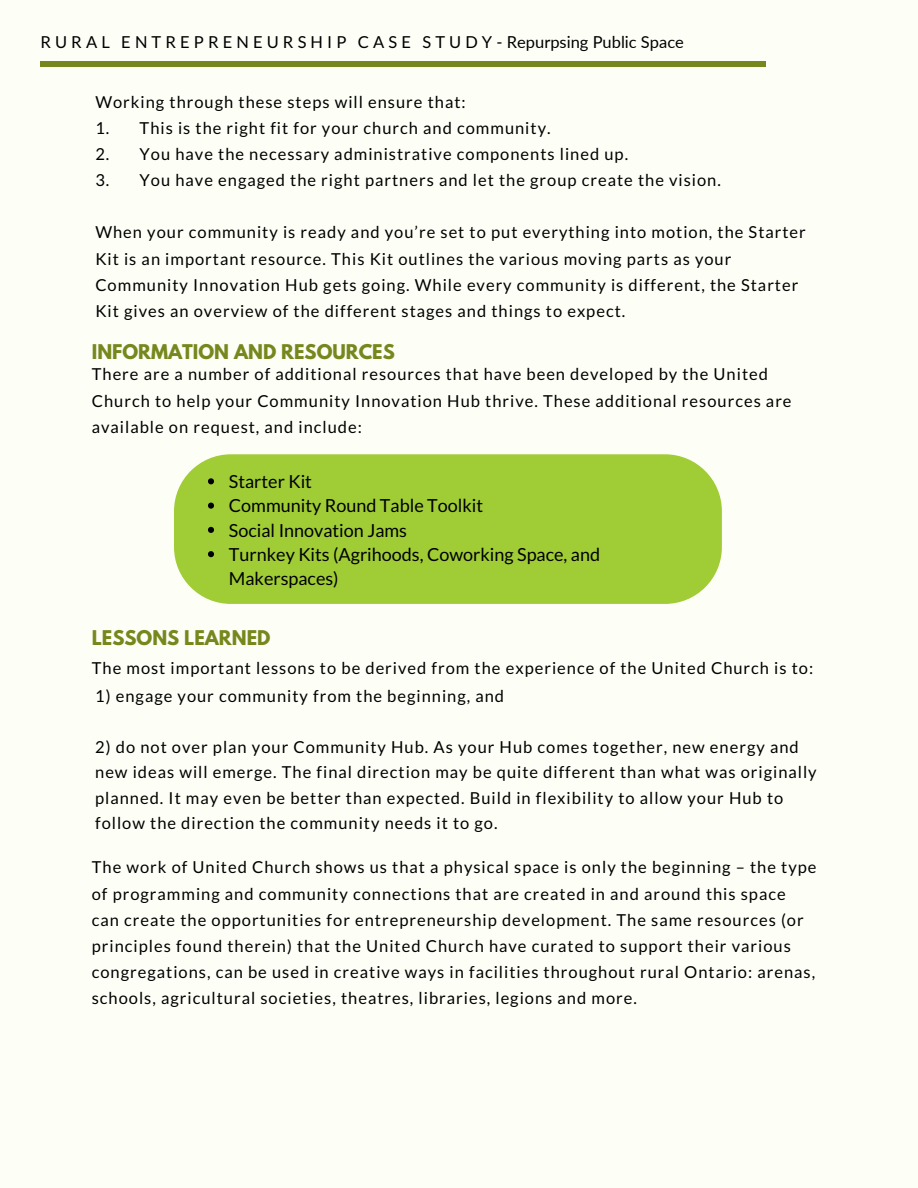
<style>
.page{position:relative;width:918px;height:1188px;background:#fdfff7}
.page>*{position:absolute;margin:0;border:0;box-sizing:border-box;transform-origin:0 0}
.t1{font:18px/24.3px "Lato";color:#000}
.t2{font:700 18px "League Spartan";color:#76881d}
.t3{font:16.5px/26.2px "Lato";letter-spacing:.06em;color:#000}
.t4{font:16.5px "Lato";letter-spacing:.25em;color:#000}
</style>
<div class="page">
<div style="left:174px;top:454px;width:548px;height:150px;background:#a0cc36;border-radius:57px"></div>
<svg style="left:208px;top:478px;width:6px;height:6px"></svg>
<svg style="left:208px;top:503px;width:6px;height:6px"></svg>
<svg style="left:208px;top:527px;width:6px;height:6px"></svg>
<svg style="left:208px;top:551px;width:6px;height:6px"></svg>
<div style="left:40px;top:61px;width:726px;height:6px;background:#76881d"></div>
<p class="t4" style="left:40px;top:32px;width:645px">RURAL ENTREPRENEURSHIP CASE STUDY - Repurpsing Public Space</p>
<p class="t3" style="left:95px;top:88px;width:372px">Working through these steps will ensure that:</p>
<p class="t3" style="left:95px;top:114px;width:457px">1. This is the right fit for your church and community.</p>
<p class="t3" style="left:95px;top:140px;width:534px">2. You have the necessary administrative components lined up.</p>
<p class="t3" style="left:95px;top:167px;width:627px">3. You have engaged the right partners and let the group create the vision.</p>
<p class="t3" style="left:95px;top:219px;width:712px">When your community is ready and you’re set to put everything into motion, the Starter Kit is an important resource. This Kit outlines the various moving parts as your Community Innovation Hub gets going. While every community is different, the Starter Kit gives an overview of the different stages and things to expect.</p>
<p class="t2" style="left:92px;top:342px;width:305px">INFORMATION AND RESOURCES</p>
<p class="t3" style="left:92px;top:361px;width:701px">There are a number of additional resources that have been developed by the United<br>Church to help your Community Innovation Hub thrive. These additional resources are available on request, and include:</p>
<p class="t1" style="left:229px;top:469px;width:373px">Starter Kit<br>Community Round Table Toolkit<br>Social Innovation Jams<br>Turnkey Kits (Agrihoods, Coworking Space, and<br>Makerspaces)</p>
<p class="t2" style="left:92px;top:629px;width:180px">LESSONS LEARNED</p>
<p class="t3" style="left:92px;top:655px;width:723px">The most important lessons to be derived from the experience of the United Church is to:</p>
<p class="t3" style="left:95px;top:682px;width:410px">1) engage your community from the beginning, and</p>
<p class="t3" style="left:95px;top:734px;width:723px;line-height:25.5px">2) do not over plan your Community Hub. As your Hub comes together, new energy and new ideas will emerge. The final direction may be quite different than what was originally planned. It may even be better than expected. Build in flexibility to allow your Hub to follow the direction the community needs it to go.</p>
<p class="t3" style="left:92px;top:854px;width:726px">The work of United Church shows us that a physical space is only the beginning – the type of programming and community connections that are created in and around this space can create the opportunities for entrepreneurship development. The same resources (or principles found therein) that the United Church have curated to support their various congregations, can be used in creative ways in facilities throughout rural Ontario: arenas, schools, agricultural societies, theatres, libraries, legions and more.</p>
</div>
